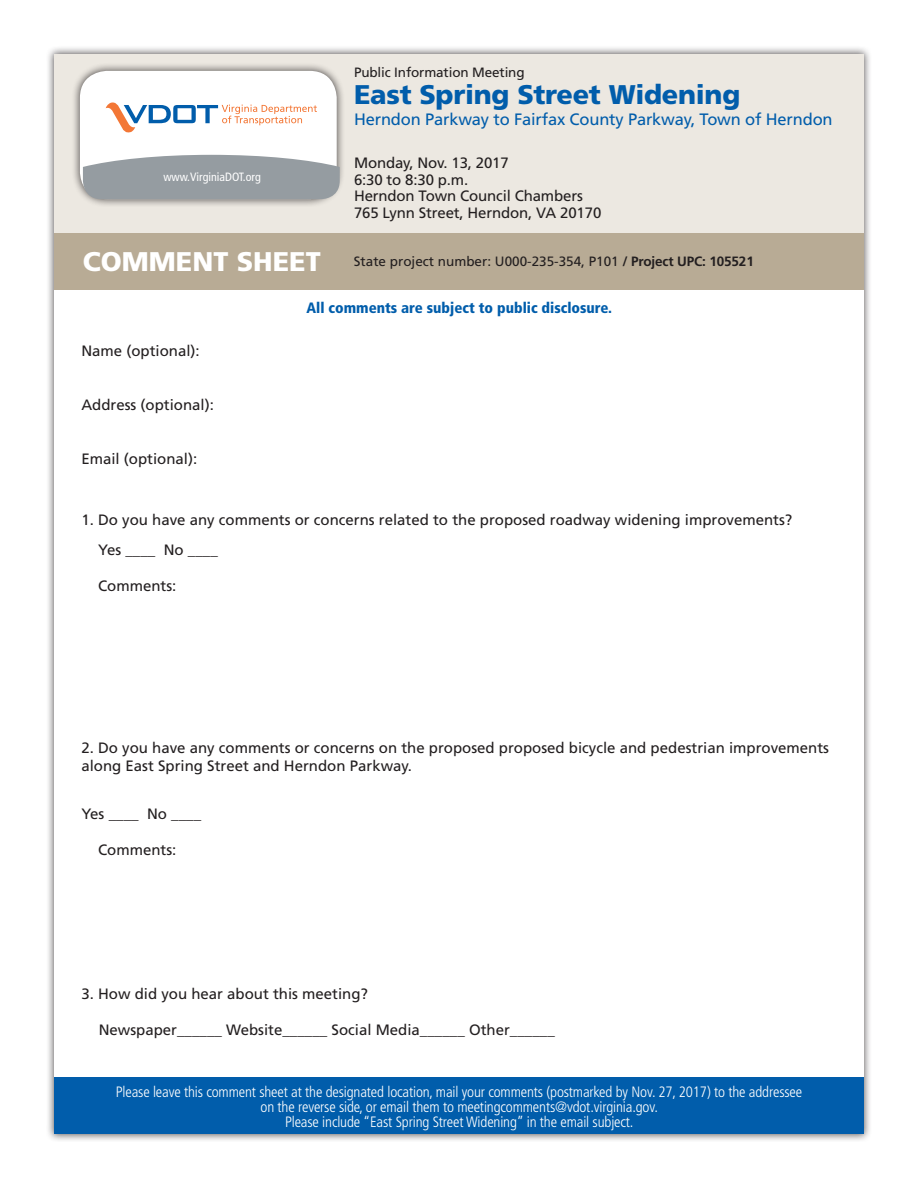
<style>
.page{position:relative;width:918px;height:1188px;background:#fff}
.page>*{position:absolute;margin:0;border:0;box-sizing:border-box;transform-origin:0 0}
.t1{font:900 27px "Frutiger LT Std";letter-spacing:-.01em;color:#015dab}
.t2{font:900 27px "Frutiger LT Std";color:#fff}
.t3{font:16.5px "Frutiger LT Std";letter-spacing:-.01em;color:#015dab}
.t4{font:15px/16.5px "Frutiger LT Std";color:#231f20}
.t5{font:300 condensed 15px/15px "Frutiger LT Std";letter-spacing:-.01em;color:#fff;text-align:center}
.t6{font:900 condensed 15px "Frutiger LT Std";color:#015dab}
.t7{font:13.5px "Frutiger LT Std";color:#231f20}
.t8{font:condensed 12px "Frutiger LT Std";color:#fff}
.s1{font-weight:700}
</style>
<div class="page">
<div style="left:46px;top:46px;width:826px;height:1096px;background:#231f20;opacity:.75"></div>
<div style="left:54px;top:54px;width:810px;height:1080px;background:#fff"></div>
<div style="left:54px;top:54px;width:810px;height:180px;background:#ece8e1"></div>
<div style="left:72px;top:63px;width:273px;height:144px;background:#231f20;opacity:.75"></div>
<div style="left:80px;top:71px;width:257px;height:128px;background:#fff;border-radius:27px"></div>
<svg style="left:106px;top:102px;width:211px;height:31px"></svg>
<svg style="left:83px;top:155px;width:257px;height:44px;background:#9da4a8"></svg>
<div style="left:54px;top:233px;width:810px;height:57px;background:#b8ab95"></div>
<div style="left:54px;top:1077px;width:810px;height:57px;background:#015dab"></div>
<p class="t8" style="left:163px;top:170px;width:99px">www.VirginiaDOT.org</p>
<p class="t7" style="left:354px;top:64px;width:172px">Public Information Meeting</p>
<p class="t1" style="left:354px;top:78px;width:388px">East Spring Street Widening</p>
<p class="t3" style="left:354px;top:109px;width:480px">Herndon Parkway to Fairfax County Parkway, Town of Herndon</p>
<p class="t4" style="left:354px;top:155px;width:156px">Monday, Nov. 13, 2017<br>6:30 to 8:30 p.m.</p>
<p class="t4" style="left:354px;top:188px;width:249px">Herndon Town Council Chambers<br>765 Lynn Street, Herndon, VA 20170</p>
<p class="t2" style="left:83px;top:246px;width:239px">COMMENT SHEET</p>
<p class="t7" style="left:354px;top:254px;width:401px">State project number: U000-235-354, P101 <span class="s1">/ Project UPC: 105521</span></p>
<p class="t4" style="left:81px;top:343px;width:120px">Name (optional):</p>
<p class="t4" style="left:81px;top:397px;width:134px">Address (optional):</p>
<p class="t4" style="left:81px;top:451px;width:117px">Email (optional):</p>
<p class="t6" style="left:306px;top:299px;width:307px">All comments are subject to public disclosure.</p>
<p class="t4" style="left:98px;top:505px;width:696px;line-height:30px;text-indent:-17px">1. Do you have any comments or concerns related to the proposed roadway widening improvements?<br>Yes ____ No ____</p>
<p class="t4" style="left:98px;top:578px;width:80px">Comments:</p>
<p class="t4" style="left:81px;top:739px;width:749px;line-height:18px">2. Do you have any comments or concerns on the proposed proposed bicycle and pedestrian improvements along East Spring Street and Herndon Parkway.</p>
<p class="t4" style="left:81px;top:806px;width:121px">Yes ____ No ____</p>
<p class="t4" style="left:98px;top:842px;width:80px">Comments:</p>
<p class="t4" style="left:81px;top:986px;width:288px">3. How did you hear about this meeting?</p>
<p class="t4" style="left:99px;top:1022px;width:458px">Newspaper______ Website______ Social Media______ Other______</p>
<p class="t5" style="left:116px;top:1084px;width:688px">Please leave this comment sheet at the designated location, mail your comments (postmarked by Nov. 27, 2017) to the addressee on the reverse side, or email them to meetingcomments@vdot.virginia.gov.<br>Please include “East Spring Street Widening” in the email subject.</p>
</div>
